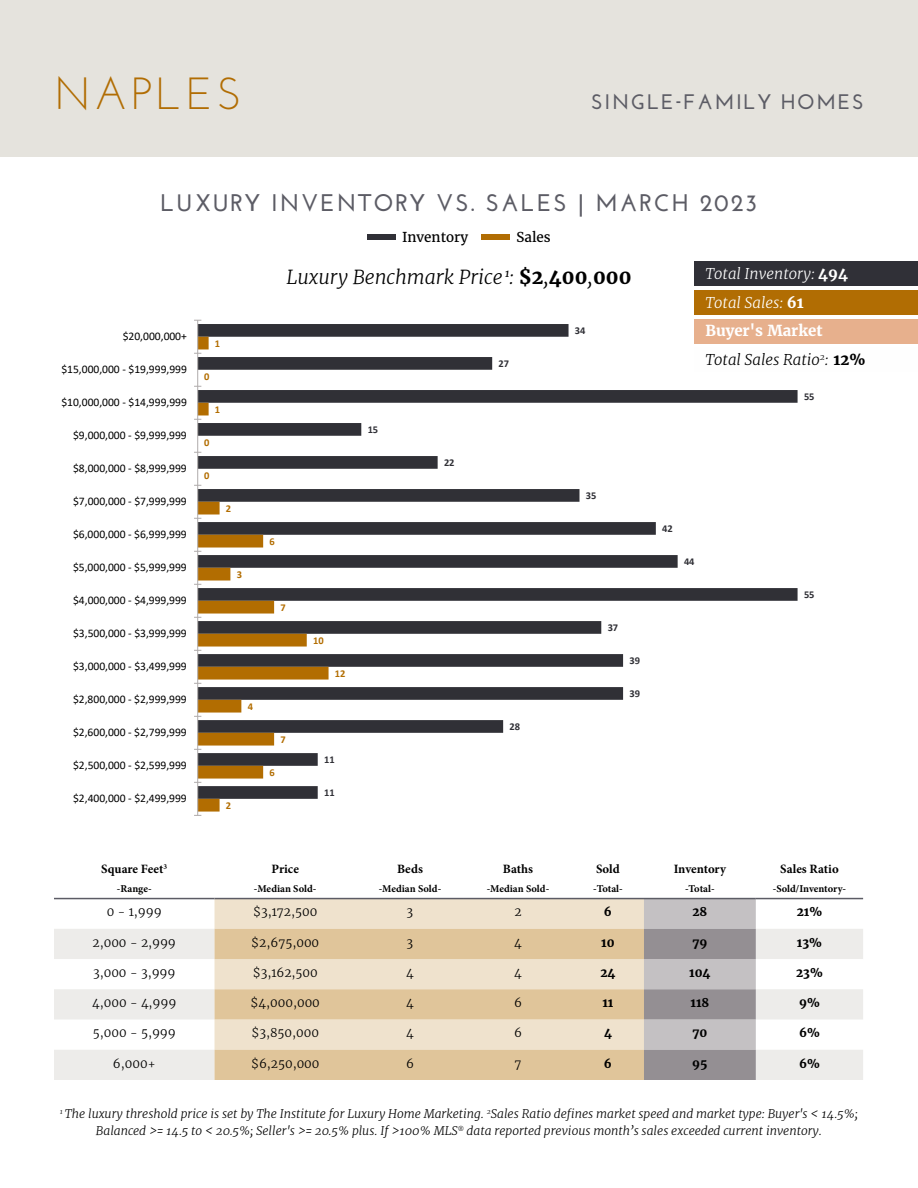
<style>
.page{position:relative;width:918px;height:1188px;background:#fff}
.page>*{position:absolute;margin:0;border:0;box-sizing:border-box;transform-origin:0 0}
.t1{font:45px "Josefin Sans";letter-spacing:.08em;color:#b16d03}
.t2{font:700 24px "Josefin Sans";letter-spacing:.08em;color:#5c5c65}
.t3{font:700 21px "Josefin Sans";letter-spacing:.08em;color:#5c5c65}
.t4{font:italic 300 19.5px "Merriweather";color:#000}
.t5{font:italic 300 15px/28.8px "Merriweather";color:#fff}
.t6{font:italic 300 15px "Merriweather";color:#000}
.t7{font:700 15px "Merriweather";color:#fff}
.t8{font:13.5px "Merriweather";color:#000}
.t9{font:700 12.75px "Minion Pro";color:#000}
.t10{font:italic 300 12px/16.5px "Merriweather";color:#000;text-align:center}
.t11{font:300 12px "Merriweather";color:#000}
.t12{font:700 12px "Merriweather";color:#000}
.t13{font:11.55px "Calibri";letter-spacing:-.005em;color:#000}
.t14{font:700 10.5px "Minion Pro";color:#000}
.t15{font:700 10.5px "Calibri";color:#303036}
.t16{font:700 10.5px "Calibri";color:#b26d01}
.s1{font-weight:700;font-style:normal}
</style>
<div class="page">
<div style="left:0;top:0;width:918px;height:158px;background:#e5e3dd"></div>
<svg style="left:198px;top:324px;width:600px;height:409px"></svg>
<svg style="left:198px;top:337px;width:131px;height:475px"></svg>
<hr style="left:197px;top:320px;width:1px;height:495px;background:#afabab">
<div style="left:367px;top:234px;width:29px;height:6px;background:#303037"></div>
<div style="left:482px;top:234px;width:28px;height:6px;background:#b16d03"></div>
<div style="left:215px;top:899px;width:429px;height:30px;background:#efe2cd"></div>
<svg style="left:54px;top:929px;width:809px;height:151px;fill:#edecea"></svg>
<svg style="left:215px;top:929px;width:429px;height:151px;background:#e6d0ae"></svg>
<svg style="left:644px;top:899px;width:112px;height:181px;background:#aca8ab"></svg>
<hr style="left:54px;top:898px;width:161px;height:1px;background:#5c5c65">
<hr style="left:215px;top:898px;width:141px;height:1px;background:#5c5c65">
<hr style="left:356px;top:898px;width:108px;height:1px;background:#5c5c65">
<hr style="left:464px;top:898px;width:108px;height:1px;background:#5c5c65">
<hr style="left:572px;top:898px;width:72px;height:1px;background:#5c5c65">
<hr style="left:644px;top:898px;width:112px;height:1px;background:#5c5c65">
<hr style="left:756px;top:898px;width:107px;height:1px;background:#5c5c65">
<div style="left:694px;top:319px;width:224px;height:24px;background:#e7b08d"></div>
<div style="left:694px;top:261px;width:224px;height:25px;background:#303037"></div>
<div style="left:694px;top:290px;width:224px;height:25px;background:#b16d03"></div>
<div style="left:694px;top:347px;width:224px;height:25px;background:#fefefe"></div>
<h1 class="t1" style="left:54px;top:65px;width:189px">NAPLES</h1>
<h3 class="t3" style="left:591px;top:89px;width:274px">SINGLE-FAMILY HOMES</h3>
<h2 class="t2" style="left:160px;top:189px;width:599px">LUXURY INVENTORY VS. SALES | MARCH 2023</h2>
<p class="t13" style="left:123px;top:328px;width:66px">$20,000,000+</p>
<p class="t13" style="left:61px;top:361px;width:127px">$15,000,000 - $19,999,999</p>
<p class="t13" style="left:61px;top:394px;width:127px">$10,000,000 - $14,999,999</p>
<p class="t13" style="left:73px;top:427px;width:115px">$9,000,000 - $9,999,999</p>
<p class="t13" style="left:73px;top:460px;width:115px">$8,000,000 - $8,999,999</p>
<p class="t13" style="left:73px;top:493px;width:115px">$7,000,000 - $7,999,999</p>
<p class="t13" style="left:73px;top:526px;width:115px">$6,000,000 - $6,999,999</p>
<p class="t13" style="left:73px;top:559px;width:115px">$5,000,000 - $5,999,999</p>
<p class="t13" style="left:73px;top:592px;width:115px">$4,000,000 - $4,999,999</p>
<p class="t13" style="left:73px;top:625px;width:115px">$3,500,000 - $3,999,999</p>
<p class="t13" style="left:73px;top:658px;width:115px">$3,000,000 - $3,499,999</p>
<p class="t13" style="left:73px;top:691px;width:115px">$2,800,000 - $2,999,999</p>
<p class="t13" style="left:73px;top:724px;width:115px">$2,600,000 - $2,799,999</p>
<p class="t13" style="left:73px;top:757px;width:115px">$2,500,000 - $2,599,999</p>
<p class="t13" style="left:73px;top:790px;width:115px">$2,400,000 - $2,499,999</p>
<p class="t16" style="left:215px;top:336px;width:7px">1</p>
<p class="t16" style="left:204px;top:369px;width:7px">0</p>
<p class="t16" style="left:215px;top:402px;width:7px">1</p>
<p class="t16" style="left:204px;top:435px;width:7px">0</p>
<p class="t16" style="left:204px;top:468px;width:7px">0</p>
<p class="t16" style="left:226px;top:501px;width:7px">2</p>
<p class="t16" style="left:237px;top:567px;width:7px">3</p>
<p class="t16" style="left:248px;top:699px;width:7px">4</p>
<p class="t16" style="left:226px;top:798px;width:7px">2</p>
<p class="t8" style="left:402px;top:229px;width:68px">Inventory</p>
<p class="t8" style="left:516px;top:229px;width:36px">Sales</p>
<h3 class="t4" style="left:286px;top:265px;width:347px">Luxury Benchmark Price <sup>1</sup>: <span class="s1">$2</span>,<span class="s1">400</span>,<span class="s1">000</span></h3>
<p class="t15" style="left:368px;top:422px;width:12px">15</p>
<p class="t16" style="left:270px;top:534px;width:7px">6</p>
<p class="t16" style="left:280px;top:600px;width:7px">7</p>
<p class="t16" style="left:280px;top:732px;width:7px">7</p>
<p class="t16" style="left:269px;top:765px;width:7px">6</p>
<p class="t16" style="left:313px;top:633px;width:12px">10</p>
<p class="t16" style="left:335px;top:666px;width:12px">12</p>
<p class="t15" style="left:324px;top:752px;width:12px">11</p>
<p class="t15" style="left:324px;top:785px;width:12px">11</p>
<p class="t15" style="left:444px;top:455px;width:12px">22</p>
<p class="t15" style="left:499px;top:356px;width:12px">27</p>
<p class="t15" style="left:509px;top:719px;width:12px">28</p>
<p class="t15" style="left:575px;top:323px;width:12px">34</p>
<p class="t15" style="left:586px;top:488px;width:12px">35</p>
<p class="t15" style="left:608px;top:620px;width:12px">37</p>
<p class="t15" style="left:629px;top:653px;width:12px">39</p>
<p class="t15" style="left:629px;top:686px;width:12px">39</p>
<p class="t9" style="left:101px;top:860px;width:67px">Square Feet<sup>3</sup></p>
<p class="t14" style="left:117px;top:882px;width:36px">-Range-</p>
<p class="t9" style="left:272px;top:860px;width:29px">Price</p>
<p class="t14" style="left:254px;top:882px;width:64px">-Median Sold-</p>
<p class="t9" style="left:397px;top:860px;width:27px">Beds</p>
<p class="t14" style="left:379px;top:882px;width:64px">-Median Sold-</p>
<p class="t9" style="left:503px;top:860px;width:32px">Baths</p>
<p class="t14" style="left:487px;top:882px;width:64px">-Median Sold-</p>
<p class="t9" style="left:596px;top:860px;width:25px">Sold</p>
<p class="t14" style="left:593px;top:882px;width:31px">-Total-</p>
<p class="t5" style="left:705px;top:259px;width:144px">Total Inventory: <span class="s1">494<br></span>Total Sales: <span class="s1">61</span></p>
<p class="t7" style="left:705px;top:322px;width:119px">Buyer's Market</p>
<p class="t6" style="left:705px;top:350px;width:162px">Total Sales Ratio<sup>2</sup>: <span class="s1">12%</span></p>
<p class="t15" style="left:662px;top:521px;width:12px">42</p>
<p class="t15" style="left:684px;top:554px;width:12px">44</p>
<p class="t15" style="left:804px;top:389px;width:12px">55</p>
<p class="t15" style="left:804px;top:587px;width:12px">55</p>
<p class="t9" style="left:674px;top:860px;width:54px">Inventory</p>
<p class="t14" style="left:685px;top:882px;width:31px">-Total-</p>
<p class="t9" style="left:780px;top:860px;width:60px">Sales Ratio</p>
<p class="t14" style="left:773px;top:882px;width:75px">-Sold/Inventory-</p>
<p class="t11" style="left:107px;top:905px;width:56px">0 - 1,999</p>
<p class="t11" style="left:253px;top:905px;width:66px">$3,172,500</p>
<p class="t11" style="left:407px;top:905px;width:8px">3</p>
<p class="t11" style="left:514px;top:905px;width:9px">2</p>
<p class="t12" style="left:604px;top:905px;width:10px">6</p>
<p class="t12" style="left:692px;top:905px;width:17px">28</p>
<p class="t12" style="left:797px;top:905px;width:27px">21%</p>
<p class="t11" style="left:93px;top:935px;width:85px">2,000 - 2,999</p>
<p class="t11" style="left:251px;top:935px;width:69px">$2,675,000</p>
<p class="t11" style="left:407px;top:935px;width:8px">3</p>
<p class="t11" style="left:514px;top:935px;width:9px">4</p>
<p class="t12" style="left:601px;top:935px;width:15px">10</p>
<p class="t12" style="left:692px;top:935px;width:16px">79</p>
<p class="t12" style="left:797px;top:935px;width:27px">13%</p>
<p class="t11" style="left:93px;top:965px;width:84px">3,000 - 3,999</p>
<p class="t11" style="left:253px;top:965px;width:67px">$3,162,500</p>
<p class="t11" style="left:406px;top:965px;width:9px">4</p>
<p class="t11" style="left:514px;top:965px;width:9px">4</p>
<p class="t12" style="left:600px;top:965px;width:17px">24</p>
<p class="t12" style="left:689px;top:965px;width:23px">104</p>
<p class="t12" style="left:796px;top:965px;width:28px">23%</p>
<p class="t11" style="left:92px;top:995px;width:86px">4,000 - 4,999</p>
<p class="t11" style="left:251px;top:995px;width:71px">$4,000,000</p>
<p class="t11" style="left:406px;top:995px;width:9px">4</p>
<p class="t11" style="left:514px;top:995px;width:9px">6</p>
<p class="t12" style="left:602px;top:995px;width:13px">11</p>
<p class="t12" style="left:691px;top:995px;width:20px">118</p>
<p class="t12" style="left:799px;top:995px;width:22px">9%</p>
<p class="t11" style="left:93px;top:1026px;width:85px">5,000 - 5,999</p>
<p class="t11" style="left:251px;top:1026px;width:69px">$3,850,000</p>
<p class="t11" style="left:406px;top:1026px;width:9px">4</p>
<p class="t11" style="left:514px;top:1026px;width:9px">6</p>
<p class="t12" style="left:604px;top:1026px;width:9px">4</p>
<p class="t12" style="left:692px;top:1026px;width:16px">70</p>
<p class="t12" style="left:799px;top:1026px;width:22px">6%</p>
<p class="t11" style="left:113px;top:1056px;width:44px">6,000+</p>
<p class="t11" style="left:251px;top:1056px;width:70px">$6,250,000</p>
<p class="t11" style="left:406px;top:1056px;width:9px">6</p>
<p class="t11" style="left:514px;top:1056px;width:9px">7</p>
<p class="t12" style="left:604px;top:1056px;width:10px">6</p>
<p class="t12" style="left:692px;top:1056px;width:17px">95</p>
<p class="t12" style="left:799px;top:1056px;width:22px">6%</p>
<p class="t10" style="left:60px;top:1106px;width:800px"><sup>1</sup> The luxury threshold price is set by The Institute for Luxury Home Marketing. <sup>2</sup>Sales Ratio defines market speed and market type: Buyer's &lt; 14.5%;<br>Balanced &gt;= 14.5 to &lt; 20.5%; Seller's &gt;= 20.5% plus. If &gt;100% MLS<sup>®</sup> data reported previous month’s sales exceeded current inventory.</p>
</div>
